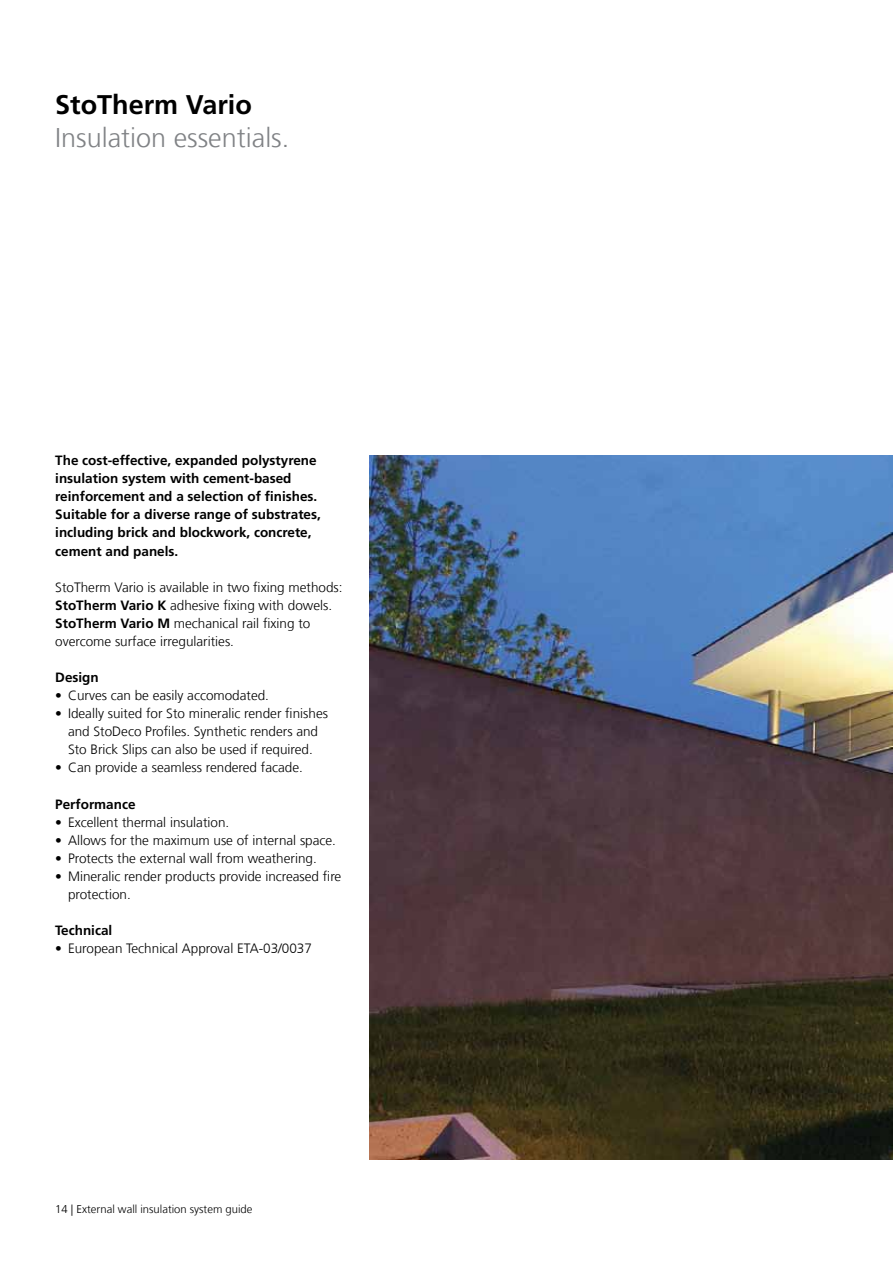
<style>
.page{position:relative;width:893px;height:1263px;background:#fff}
.page>*{position:absolute;margin:0;border:0;box-sizing:border-box;transform-origin:0 0}
.t1{font:300 27px "Sto Frutiger";color:#808285}
.t2{font:700 27px "Sto Frutiger";color:#000}
.t3{font:300 13.5px/18.1px "Sto Frutiger";color:#000}
.t4{font:700 13.5px/18.1px "Sto Frutiger";color:#000}
.t5{font:300 11.25px "Sto Frutiger";color:#000}
.s1{font-weight:700}
</style>
<div class="page">
<img style="left:370px;top:455px;width:523px;height:705px">
<h1 class="t2" style="left:55px;top:89px;width:198px">StoTherm Vario</h1>
<h1 class="t1" style="left:55px;top:122px;width:236px">Insulation essentials.</h1>
<p class="t4" style="left:55px;top:451px;width:267px">The cost-effective, expanded polystyrene insulation system with cement-based reinforcement and a selection of finishes.<br>Suitable for a diverse range of substrates, including brick and blockwork, concrete, cement and panels.</p>
<p class="t3" style="left:55px;top:578px;width:289px">StoTherm Vario is available in two fixing methods:<br><span class="s1">StoTherm Vario K</span> adhesive fixing with dowels.<br><span class="s1">StoTherm Vario M</span> mechanical rail fixing to overcome surface irregularities.</p>
<p class="t4" style="left:55px;top:668px;width:45px">Design</p>
<p class="t3" style="left:55px;top:686px;width:215px">• Curves can be easily accomodated.</p>
<p class="t3" style="left:55px;top:704px;width:274px;text-align:center">• Ideally suited for Sto mineralic render finishes and StoDeco Profiles. Synthetic renders and<br>Sto Brick Slips can also be used if required.</p>
<p class="t3" style="left:55px;top:759px;width:249px">• Can provide a seamless rendered facade.</p>
<p class="t4" style="left:55px;top:795px;width:82px">Performance</p>
<p class="t3" style="left:55px;top:813px;width:176px">• Excellent thermal insulation.</p>
<p class="t3" style="left:55px;top:831px;width:282px">• Allows for the maximum use of internal space.</p>
<p class="t3" style="left:55px;top:849px;width:263px">• Protects the external wall from weathering.</p>
<p class="t3" style="left:68px;top:867px;width:275px;text-indent:-13px">• Mineralic render products provide increased fire protection.</p>
<p class="t4" style="left:55px;top:921px;width:59px">Technical</p>
<p class="t3" style="left:55px;top:939px;width:258px">• European Technical Approval ETA-03/0037</p>
<p class="t5" style="left:55px;top:1202px;width:199px">14 | External wall insulation system guide</p>
</div>
